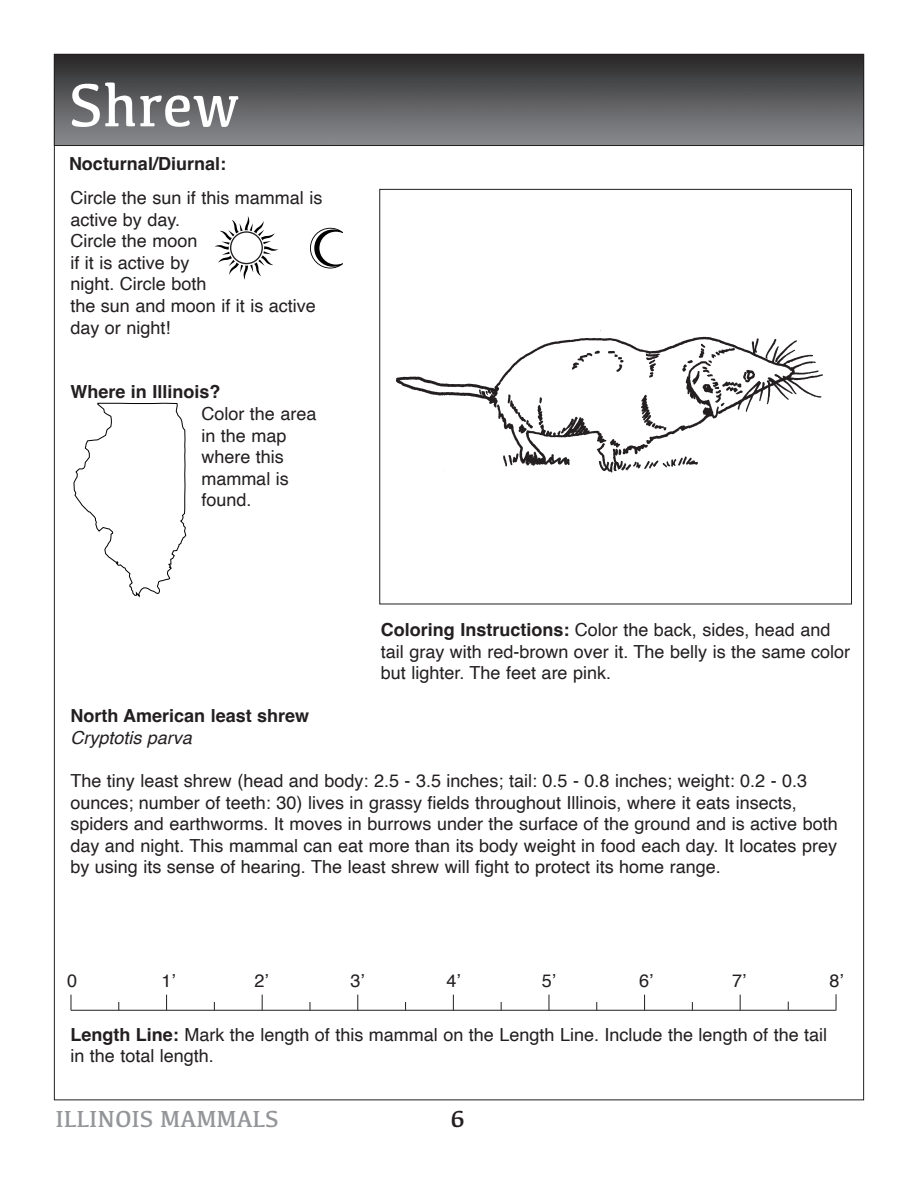
<style>
.page{position:relative;width:918px;height:1188px;background:#fff}
.page>*{position:absolute;margin:0;border:0;box-sizing:border-box;transform-origin:0 0}
.t1{font:63px "Kefa";color:#fff;scale:.95 1}
.t2{font:24px "Kefa";color:#939598}
.t3{font:24px "Kefa";color:#231f20}
.t4{font:18px/21.6px "Helvetica";color:#231f20}
.t5{font:700 18px "Helvetica";color:#231f20}
.t6{font:italic 18px "Helvetica";color:#231f20}
.s1{font-weight:700}
</style>
<div class="page">
<img style="left:56px;top:56px;width:806px;height:88px">
<div style="left:54px;top:54px;width:810px;height:92px;border:1px solid #231f20"></div>
<svg style="left:215px;top:216px;width:63px;height:64px"></svg>
<div style="left:230px;top:231px;width:33px;height:33px;border:1px solid #231f20;border-radius:50%"></div>
<svg style="left:310px;top:228px;width:33px;height:40px"></svg>
<img style="left:395px;top:330px;width:428px;height:143px">
<svg style="left:73px;top:403px;width:114px;height:195px"></svg>
<hr style="left:71px;top:1010px;width:765px;height:1px;background:#231f20">
<svg style="left:71px;top:995px;width:1px;height:15px"></svg>
<svg style="left:166px;top:995px;width:1px;height:15px"></svg>
<svg style="left:262px;top:995px;width:1px;height:15px"></svg>
<svg style="left:357px;top:995px;width:1px;height:15px"></svg>
<svg style="left:453px;top:995px;width:1px;height:15px"></svg>
<svg style="left:549px;top:995px;width:1px;height:15px"></svg>
<svg style="left:644px;top:995px;width:1px;height:15px"></svg>
<svg style="left:740px;top:995px;width:1px;height:15px"></svg>
<svg style="left:836px;top:994px;width:1px;height:16px"></svg>
<p class="t1" style="left:69px;top:66px;width:182px">Shrew</p>
<p class="t5" style="left:69px;top:152px;width:159px">Nocturnal/Diurnal:</p>
<p class="t4" style="left:70px;top:187px;width:254px">Circle the sun if this mammal is active by day.<br>Circle the moon<br>if it is active by<br>night. Circle both<br>the sun and moon if it is active day or night!</p>
<p class="t5" style="left:70px;top:381px;width:152px">Where in Illinois?</p>
<p class="t4" style="left:201px;top:403px;width:117px">Color the area in the map where this mammal is found.</p>
<p class="t4" style="left:381px;top:619px;width:471px"><span class="s1">Coloring Instructions:</span> Color the back, sides, head and tail gray with red-brown over it. The belly is the same color but lighter. The feet are pink.</p>
<p class="t5" style="left:70px;top:705px;width:240px">North American least shrew</p>
<p class="t6" style="left:70px;top:723px;width:123px">Cryptotis parva</p>
<p class="t4" style="left:70px;top:770px;width:769px">The tiny least shrew (head and body: 2.5 - 3.5 inches; tail: 0.5 - 0.8 inches; weight: 0.2 - 0.3 ounces; number of teeth: 30) lives in grassy fields throughout Illinois, where it eats insects, spiders and earthworms. It moves in burrows under the surface of the ground and is active both day and night. This mammal can eat more than its body weight in food each day. It locates prey by using its sense of hearing. The least shrew will fight to protect its home range.</p>
<p class="t4" style="left:67px;top:970px;width:12px">0</p>
<p class="t4" style="left:161px;top:970px;width:16px">1’</p>
<p class="t4" style="left:255px;top:970px;width:16px">2’</p>
<p class="t4" style="left:350px;top:970px;width:16px">3’</p>
<p class="t4" style="left:446px;top:970px;width:16px">4’</p>
<p class="t4" style="left:542px;top:970px;width:16px">5’</p>
<p class="t4" style="left:639px;top:970px;width:16px">6’</p>
<p class="t4" style="left:732px;top:970px;width:16px">7’</p>
<p class="t4" style="left:829px;top:970px;width:16px">8’</p>
<p class="t4" style="left:70px;top:1024px;width:758px"><span class="s1">Length Line:</span> Mark the length of this mammal on the Length Line. Include the length of the tail in the total length.</p>
<p class="t2" style="left:56px;top:1105px;width:225px">ILLINOIS MAMMALS</p>
<p class="t3" style="left:450px;top:1105px;width:16px">6</p>
</div>
